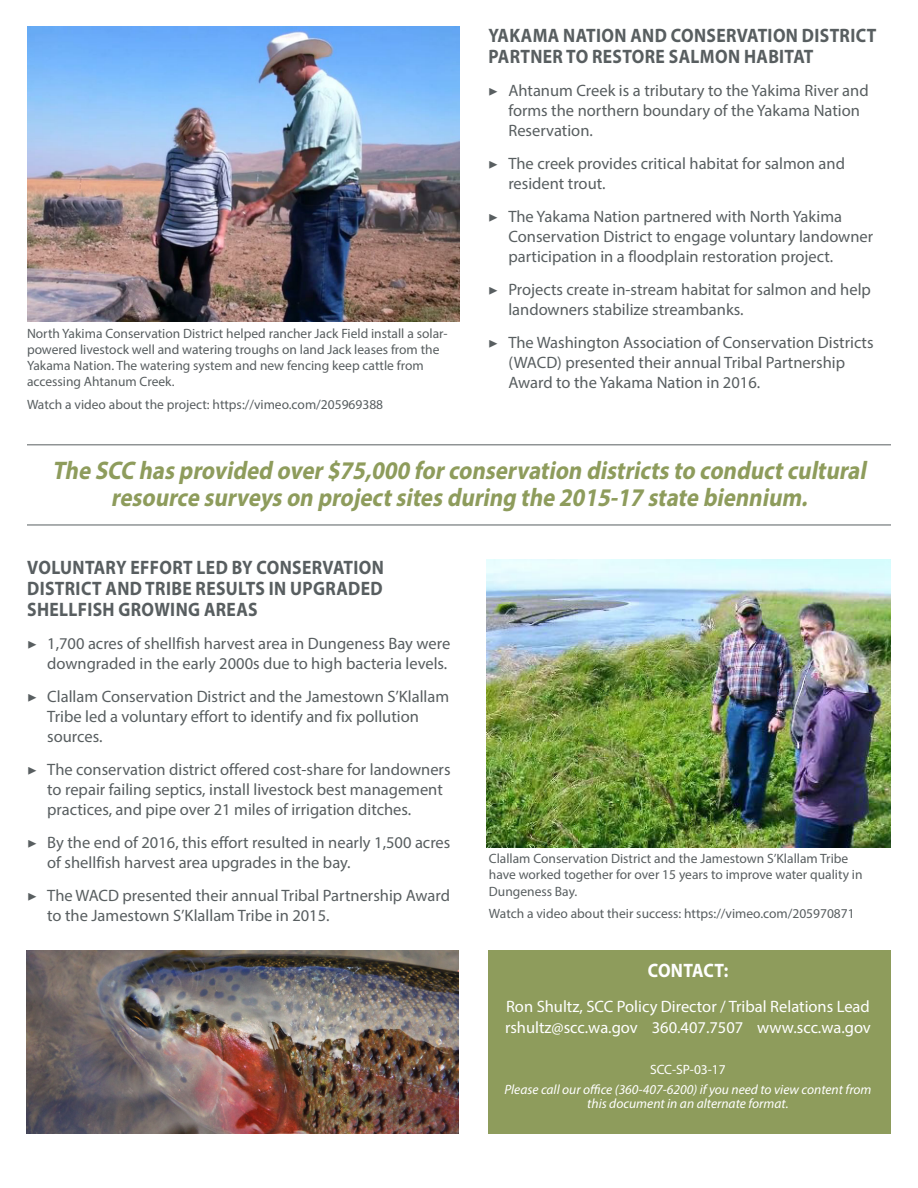
<style>
.page{position:relative;width:918px;height:1188px;background:#fff}
.page>*{position:absolute;margin:0;border:0;box-sizing:border-box;transform-origin:0 0}
.Content{font:italic 700 25.5px/27px "Myriad Pro";color:#8e9c5c;text-align:center;scale:.9 1}
.Content-2{font:700 19.5px/21px "Myriad Pro";letter-spacing:.02em;color:#585e60;scale:.9 1}
.t1{font:700 19.5px "Myriad Pro";letter-spacing:.01em;color:#fff;scale:.9 1}
.t2{font:16.5px/19.8px "Myriad Pro";color:#585e60}
.t3{font:16.5px "Myriad Pro";color:#fff}
.Content-3{font:13.5px/16.2px "Myriad Pro";color:#585e60}
.t4{font:italic 13.5px/13.5px "Myriad Pro";color:#fff;text-align:center}
.t5{font:13.5px "Myriad Pro";color:#fff}
.s1{font-family:"Minion Pro"}
</style>
<div class="page">
<div style="left:488px;top:950px;width:403px;height:183px;background:#8e9c5c"></div>
<img style="left:27px;top:27px;width:432px;height:295px">
<hr style="left:27px;top:445px;width:864px;height:1px;background:#585e60">
<hr style="left:27px;top:525px;width:864px;height:1px;background:#585e60">
<img style="left:26px;top:950px;width:433px;height:184px">
<img style="left:487px;top:559px;width:404px;height:289px">
<p class="Content-3" style="left:27px;top:325px;width:422px">North Yakima Conservation District helped rancher Jack Field install a solar&shy;powered livestock well and watering troughs on land Jack leases from the Yakama Nation. The watering system and new fencing keep cattle from accessing Ahtanum Creek.</p>
<p class="Content-3" style="left:27px;top:396px;width:358px">Watch a video about the project: https://vimeo.com/205969388</p>
<p class="Content-2" style="left:488px;top:24px;width:433px">YAKAMA NATION AND CONSERVATION DISTRICT<br>PARTNER TO RESTORE SALMON HABITAT</p>
<p class="t2" style="left:508px;top:80px;width:362px;text-indent:-20px"><span class="s1">▶</span> Ahtanum Creek is a tributary to the Yakima River and forms the northern boundary of the Yakama Nation<br>Reservation.</p>
<p class="t2" style="left:508px;top:153px;width:338px;text-indent:-20px"><span class="s1">▶</span> The creek provides critical habitat for salmon and resident trout.</p>
<p class="t2" style="left:508px;top:206px;width:366px;text-indent:-20px"><span class="s1">▶</span> The Yakama Nation partnered with North Yakima<br>Conservation District to engage voluntary landowner participation in a floodplain restoration project.</p>
<p class="t2" style="left:508px;top:279px;width:364px;text-indent:-20px"><span class="s1">▶</span> Projects create in-stream habitat for salmon and help landowners stabilize streambanks.</p>
<p class="t2" style="left:508px;top:332px;width:367px;text-indent:-20px"><span class="s1">▶</span> The Washington Association of Conservation Districts (WACD) presented their annual Tribal Partnership<br>Award to the Yakama Nation in 2016.</p>
<p class="Content" style="left:52px;top:456px;width:911px">The SCC hasprovided over$75,000 forconservation districtsto conductcultural resource surveyson projectsitesduring the 2015-17 state biennium.</p>
<p class="Content-2" style="left:27px;top:556px;width:398px;text-align:justify">VOLUNTARY EFFORT LED BY CONSERVATION DISTRICT AND TRIBE RESULTS IN UPGRADED SHELLFISH GROWING AREAS</p>
<p class="t2" style="left:27px;top:634px;width:425px;text-align:right"><span class="s1">▶</span> 1,700 acres of shellfish harvest area in Dungeness Bay were downgraded in the early 2000s due to high bacteria levels.</p>
<p class="t2" style="left:47px;top:687px;width:403px;text-indent:-20px"><span class="s1">▶</span> Clallam Conservation District and the Jamestown S’Klallam<br>Tribe led a voluntary effort to identify and fix pollution sources.</p>
<p class="t2" style="left:47px;top:760px;width:405px;text-indent:-20px"><span class="s1">▶</span> The conservation district offered cost-share for landowners to repair failing septics, install livestock best management practices, and pipe over 21 miles of irrigation ditches.</p>
<p class="t2" style="left:47px;top:833px;width:405px;text-indent:-20px"><span class="s1">▶</span> By the end of 2016, this effort resulted in nearly 1,500 acres of shellfish harvest area upgrades in the bay.</p>
<p class="t2" style="left:47px;top:886px;width:404px;text-indent:-20px"><span class="s1">▶</span> The WACD presented their annual Tribal Partnership Award to the Jamestown S’Klallam Tribe in 2015.</p>
<p class="Content-3" style="left:489px;top:850px;width:375px">Clallam Conservation District and the Jamestown S’Klallam Tribe have worked together for over 15 years to improve water quality in<br>Dungeness Bay.</p>
<p class="Content-3" style="left:489px;top:906px;width:367px">Watch a video about their success: https://vimeo.com/205970871</p>
<p class="t1" style="left:648px;top:958px;width:91px">CONTACT:</p>
<p class="t3" style="left:506px;top:996px;width:365px">Ron Shultz, SCC Policy Director / Tribal Relations Lead</p>
<p class="t3" style="left:505px;top:1018px;width:367px">rshultz@scc.wa.gov 360.407.7507 www.scc.wa.gov</p>
<p class="t5" style="left:650px;top:1061px;width:77px">SCC-SP-03-17</p>
<p class="t4" style="left:504px;top:1083px;width:369px">Please call our office (360-407-6200) if you need to view content from this document in an alternate format.</p>
</div>
